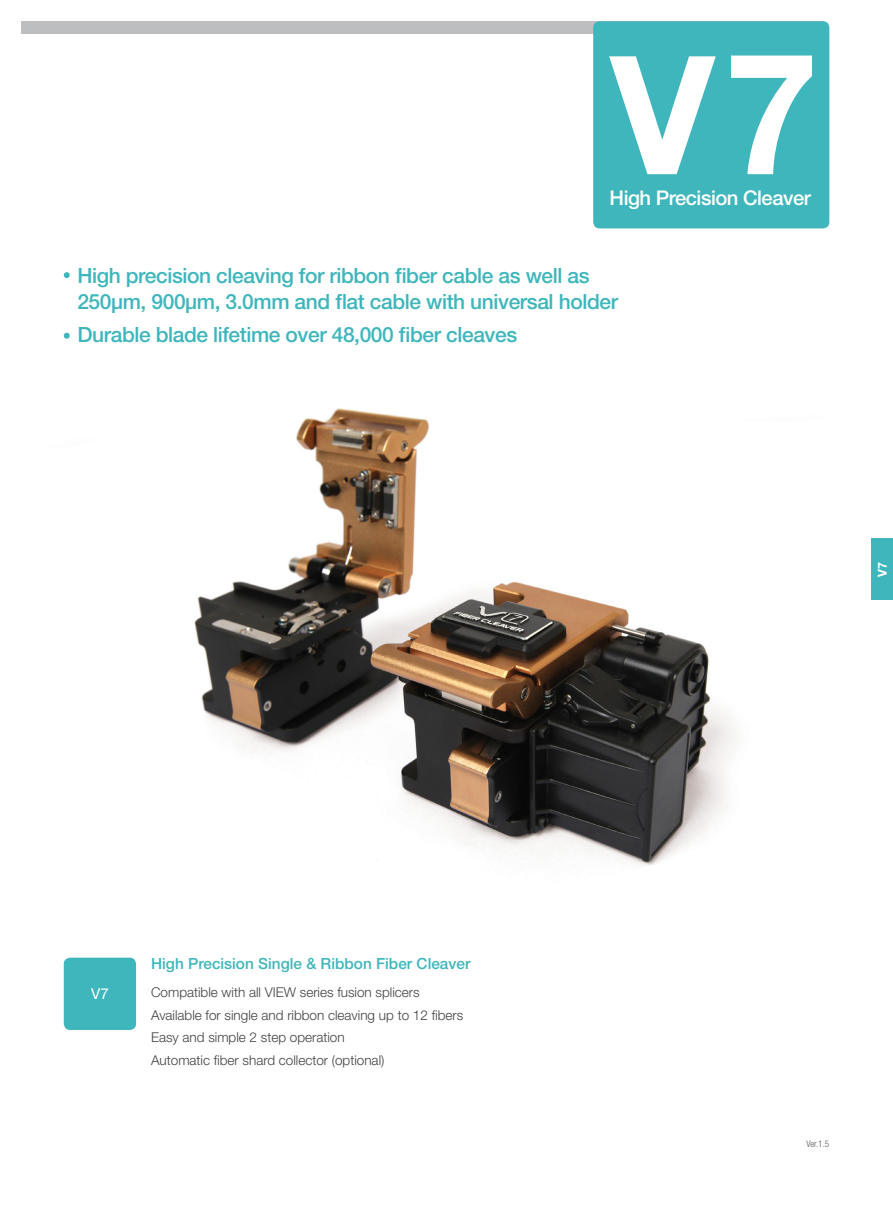
<style>
.page{position:relative;width:893px;height:1212px;background:#fff}
.page>*{position:absolute;margin:0;border:0;box-sizing:border-box;transform-origin:0 0}
.t1{font:700 165px "Helvetica Neue LT Std";color:#fff}
.t2{font:500 21px/25.5px "Helvetica Neue LT Std";letter-spacing:-.02em;color:#3eb6bc}
.t3{font:500 20.25px "Helvetica Neue LT Std";letter-spacing:-.025em;color:#fff}
.t4{font:500 15.3px "Helvetica Neue LT Std";color:#3eb6bc}
.t5{font:15px "Helvetica Neue LT Std";color:#fff}
.t6{font:300 13.5px/22.5px "Helvetica Neue LT Std";color:#414042}
.t7{font:700 12.3px "Helvetica Neue LT Std";color:#fff}
.t8{font:300 condensed 9.15px "Helvetica Neue LT Std";color:#58595b}
.s1{font-size:169.5px}
</style>
<div class="page">
<img style="left:63px;top:408px;width:830px;height:574px">
<div style="left:21px;top:21px;width:803px;height:13px;background:#bcbec0"></div>
<div style="left:64px;top:958px;width:72px;height:72px;background:#3eb6bc;border-radius:6px"></div>
<div style="left:872px;top:539px;width:21px;height:61px;background:#3eb6bc"></div>
<svg style="left:64px;top:272px;width:6px;height:6px"></svg>
<svg style="left:64px;top:333px;width:6px;height:6px"></svg>
<div style="left:593px;top:21px;width:236px;height:207px;background:#3eb6bc;border-radius:6px"></div>
<h1 class="t1" style="left:610px;top:13px;width:210px">V<span class="s1">7</span></h1>
<h3 class="t3" style="left:610px;top:186px;width:203px">High Precision Cleaver</h3>
<h2 class="t2" style="left:77px;top:263px;width:542px">High precision cleaving for ribbon fiber cable as well as<br>250μm, 900μm, 3.0mm and flat cable with universal holder</h2>
<h2 class="t2" style="left:77px;top:321px;width:441px">Durable blade lifetime over 48,000 fiber cleaves</h2>
<p class="t7" style="left:875px;top:577px;width:16px;rotate:-90deg">V7</p>
<p class="t5" style="left:91px;top:985px;width:19px">V7</p>
<p class="t4" style="left:151px;top:954px;width:321px">High Precision Single &amp; Ribbon Fiber Cleaver</p>
<p class="t6" style="left:151px;top:981px;width:314px">Compatible with all VIEW series fusion splicers Available for single and ribbon cleaving up to 12 fibers Easy and simple 2 step operation<br>Automatic fiber shard collector (optional)</p>
<p class="t8" style="left:806px;top:1138px;width:24px">Ver.1.5</p>
</div>
